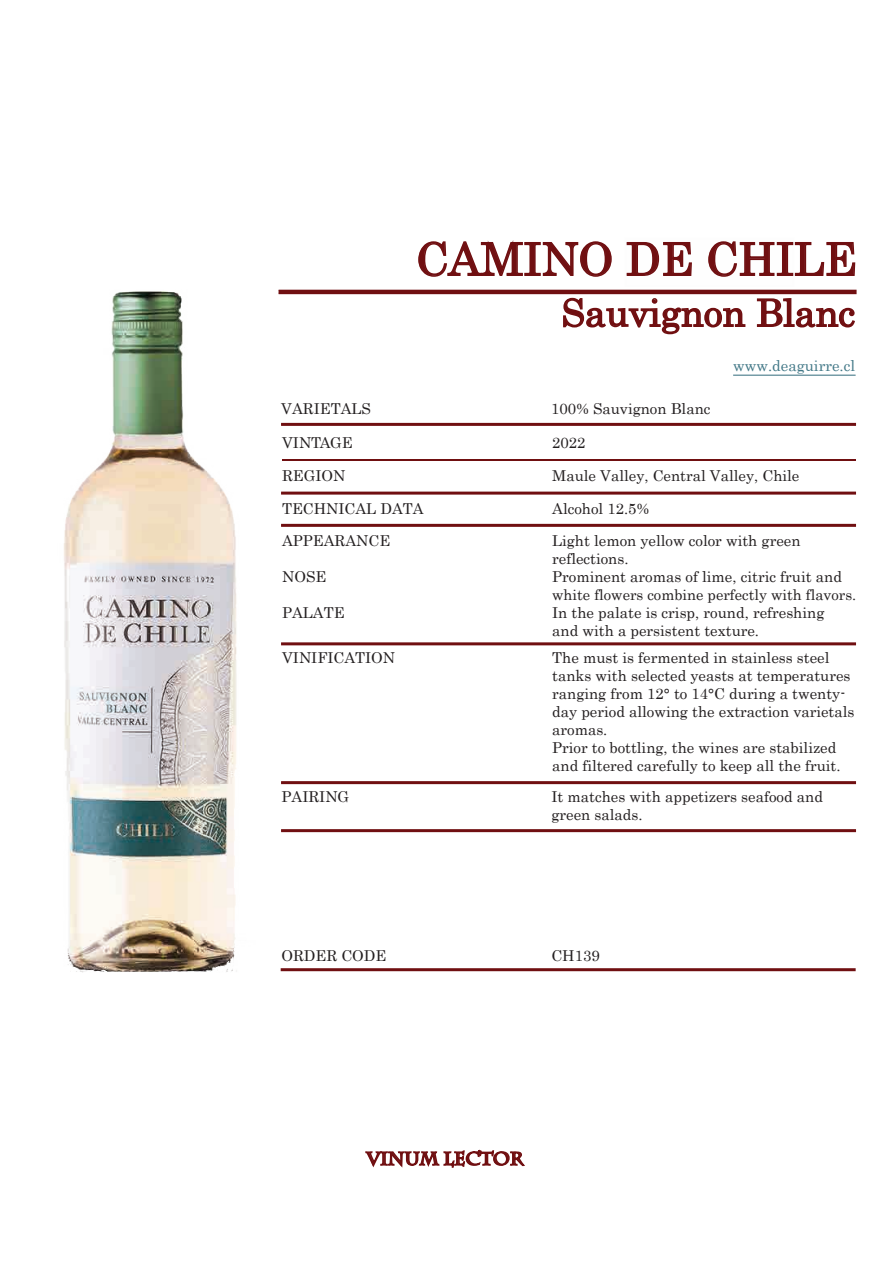
<style>
.page{position:relative;width:893px;height:1263px;background:#fff}
.page>*{position:absolute;margin:0;border:0;box-sizing:border-box;transform-origin:0 0}
.t1{font:45px "Century";color:#700f11}
.t2{font:37.5px "Century";color:#700f11}
.t3{font:700 18px "Charlemagne Std";color:#700f11}
.t4{font:15px/18px "Century";color:#231f20}
.t5{font:15px "Century";color:#427887}
.t6{font:14.7px "Century";color:#231f20}
</style>
<div class="page">
<hr style="left:278px;top:290px;width:579px;height:4px;background:#700f11">
<div style="left:281px;top:492px;width:575px;height:3px;border:2px solid #700f11"></div>
<div style="left:281px;top:524px;width:575px;height:3px;border:2px solid #700f11"></div>
<div style="left:281px;top:642px;width:575px;height:3px;border:2px solid #700f11"></div>
<div style="left:281px;top:781px;width:575px;height:3px;border:2px solid #700f11"></div>
<div style="left:281px;top:829px;width:575px;height:3px;border:2px solid #700f11"></div>
<svg style="left:563px;top:297px;width:183px;height:38px"></svg>
<svg style="left:756px;top:298px;width:99px;height:30px"></svg>
<div style="left:281px;top:968px;width:575px;height:3px;border:2px solid #700f11"></div>
<svg style="left:418px;top:240px;width:194px;height:37px"></svg>
<svg style="left:626px;top:241px;width:66px;height:36px"></svg>
<svg style="left:708px;top:241px;width:148px;height:37px"></svg>
<div style="left:281px;top:423px;width:575px;height:3px;border:2px solid #700f11"></div>
<hr style="left:282px;top:459px;width:573px;height:1px;background:#700f11">
<svg style="left:365px;top:1149px;width:160px;height:19px"></svg>
<hr style="left:733px;top:375px;width:123px;height:1px;background:#427786">
<img style="left:64px;top:291px;width:173px;height:682px">
<h1 class="t1" style="left:416px;top:221px;width:442px">CAMINO DE CHILE</h1>
<h2 class="t2" style="left:561px;top:281px;width:295px">Sauvignon Blanc</h2>
<p class="t4" style="left:281px;top:398px;width:91px">VARIETALS</p>
<p class="t4" style="left:551px;top:398px;width:161px">100% Sauvignon Blanc</p>
<p class="t5" style="left:733px;top:353px;width:123px">www.deaguirre.cl</p>
<p class="t4" style="left:282px;top:432px;width:72px">VINTAGE</p>
<p class="t4" style="left:552px;top:432px;width:35px">2022</p>
<p class="t4" style="left:282px;top:465px;width:65px">REGION</p>
<p class="t4" style="left:552px;top:465px;width:249px">Maule Valley, Central Valley, Chile</p>
<p class="t4" style="left:282px;top:498px;width:143px">TECHNICAL DATA</p>
<p class="t4" style="left:552px;top:498px;width:98px">Alcohol 12.5%</p>
<p class="t4" style="left:282px;top:530px;width:110px">APPEARANCE</p>
<p class="t4" style="left:552px;top:530px;width:250px">Light lemon yellow color with green reflections.</p>
<p class="t4" style="left:282px;top:566px;width:46px">NOSE</p>
<p class="t4" style="left:552px;top:566px;width:291px">Prominent aromas of lime, citric fruit and</p>
<p class="t6" style="left:552px;top:582px;width:306px">white flowers combine perfectly with flavors.</p>
<p class="t4" style="left:282px;top:602px;width:64px">PALATE</p>
<p class="t4" style="left:552px;top:602px;width:274px">In the palate is crisp, round, refreshing and with a persistent texture.</p>
<p class="t4" style="left:282px;top:647px;width:115px">VINIFICATION</p>
<p class="t4" style="left:552px;top:647px;width:304px">The must is fermented in stainless steel tanks with selected yeasts at temperatures ranging from 12° to 14°C during a twenty&shy;day period allowing the extraction varietals aromas.<br>Prior to bottling, the wines are stabilized and filtered carefully to keep all the fruit.</p>
<p class="t4" style="left:281px;top:786px;width:69px">PAIRING</p>
<p class="t4" style="left:551px;top:786px;width:273px">It matches with appetizers seafood and green salads.</p>
<p class="t4" style="left:281px;top:945px;width:106px">ORDER CODE</p>
<p class="t4" style="left:551px;top:945px;width:50px">CH139</p>
<p class="t3" style="left:367px;top:1148px;width:158px">VINUM LECTOR</p>
</div>
